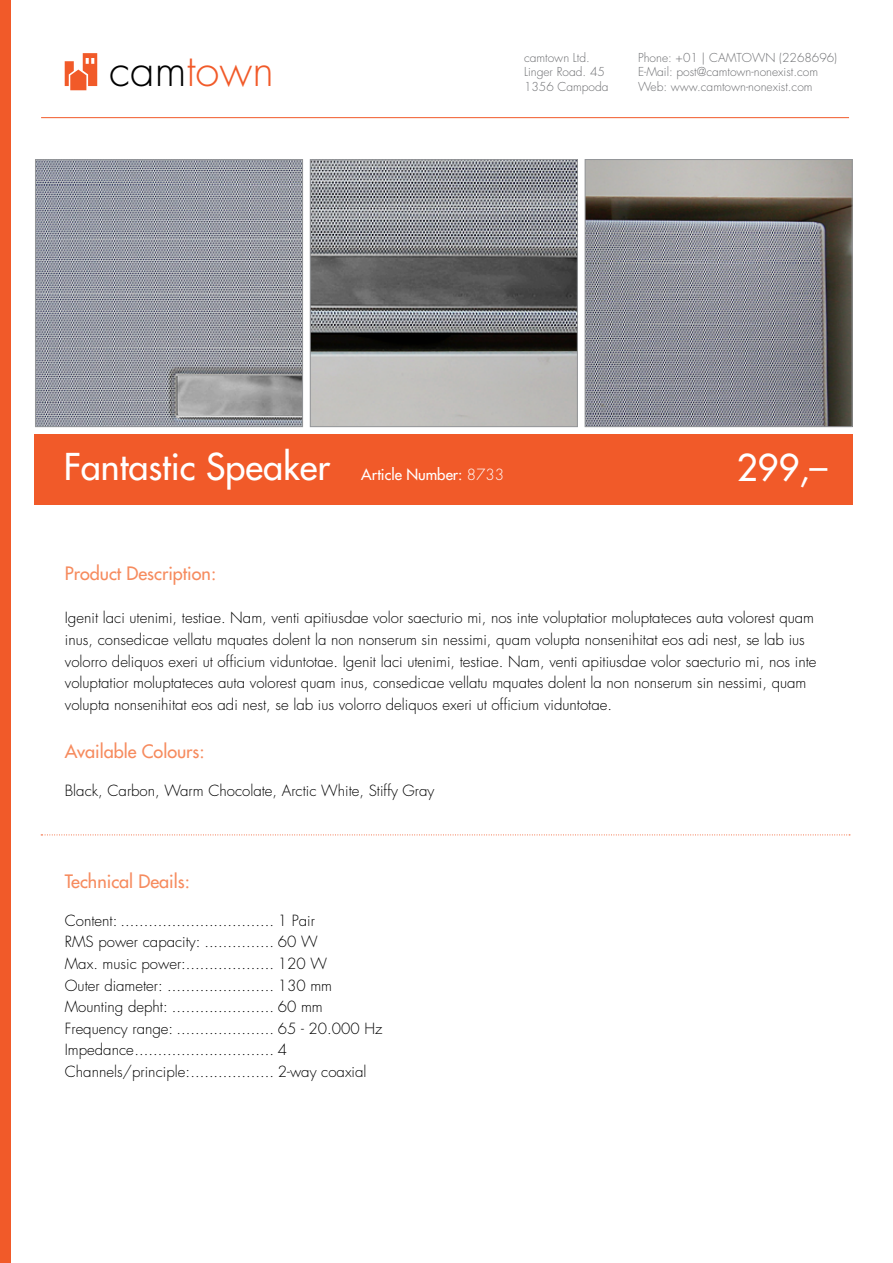
<style>
.page{position:relative;width:893px;height:1263px;background:#fff}
.page>*{position:absolute;margin:0;border:0;box-sizing:border-box;transform-origin:0 0}
.t1{font:300 43.8px "Futura Std";color:#f15a29}
.t2{font:500 36px "Futura Std";color:#fff}
.t3{font:500 18px "Futura Std";color:#f68b5e}
.t4{font:300 15px/21.6px "Futura Std";color:#000}
.t5{font:500 15px "Futura Std";color:#fff}
.t6{font:300 12px/14.4px "Futura Std";color:#6d6e71}
.s1{color:#000}
.s2{font-weight:300}
</style>
<div class="page">
<div style="left:0;top:0;width:11px;height:1263px;background:#f15a29"></div>
<svg style="left:65px;top:53px;width:32px;height:37px"></svg>
<hr style="left:41px;top:117px;width:808px;height:1px;background:#f15a29">
<img style="left:37px;top:161px;width:264px;height:264px">
<div style="left:35px;top:159px;width:268px;height:268px;border:1px solid #939598"></div>
<img style="left:312px;top:161px;width:264px;height:264px">
<div style="left:310px;top:159px;width:268px;height:268px;border:1px solid #939598"></div>
<img style="left:587px;top:161px;width:264px;height:264px">
<div style="left:585px;top:159px;width:268px;height:268px;border:1px solid #939598"></div>
<div style="left:34px;top:434px;width:819px;height:70px;background:#f15a29"></div>
<svg style="left:41px;top:834px;width:809px;height:1px"></svg>
<h1 class="t1" style="left:109px;top:44px;width:166px"><span class="s1">cam</span>town</h1>
<p class="t6" style="left:524px;top:51px;width:86px">camtown Ltd.<br>Linger Road. 45<br>1356 Campoda</p>
<p class="t6" style="left:638px;top:51px;width:201px">Phone: +01 | CAMTOWN (2268696)<br>E-Mail: post@camtown-nonexist.com<br>Web: www.camtown-nonexist.com</p>
<h2 class="t2" style="left:64px;top:444px;width:268px">Fantastic Speaker</h2>
<p class="t5" style="left:361px;top:465px;width:144px">Article Number: <span class="s2">8733</span></p>
<h2 class="t2" style="left:737px;top:445px;width:92px">299,–</h2>
<p class="t3" style="left:65px;top:562px;width:153px">Product Description:</p>
<p class="t4" style="left:65px;top:608px;width:753px">Igenit laci utenimi, testiae. Nam, venti apitiusdae volor saecturio mi, nos inte voluptatior moluptateces auta volorest quam inus, consedicae vellatu mquates dolent la non nonserum sin nessimi, quam volupta nonsenihitat eos adi nest, se lab ius volorro deliquos exeri ut officium viduntotae. Igenit laci utenimi, testiae. Nam, venti apitiusdae volor saecturio mi, nos inte voluptatior moluptateces auta volorest quam inus, consedicae vellatu mquates dolent la non nonserum sin nessimi, quam volupta nonsenihitat eos adi nest, se lab ius volorro deliquos exeri ut officium viduntotae.</p>
<p class="t3" style="left:65px;top:740px;width:141px">Available Colours:</p>
<p class="t4" style="left:65px;top:780px;width:371px">Black, Carbon, Warm Chocolate, Arctic White, Stiffy Gray</p>
<p class="t3" style="left:65px;top:870px;width:127px">Technical Deails:</p>
<p class="t4" style="left:65px;top:910px;width:319px">Content: ................................. 1 Pair<br>RMS power capacity: ............... 60 W<br>Max. music power:................... 120 W<br>Outer diameter: ....................... 130 mm Mounting depht: ...................... 60 mm Frequency range: ..................... 65 - 20.000 Hz Impedance.............................. 4<br>Channels/principle:.................. 2-way coaxial</p>
</div>
